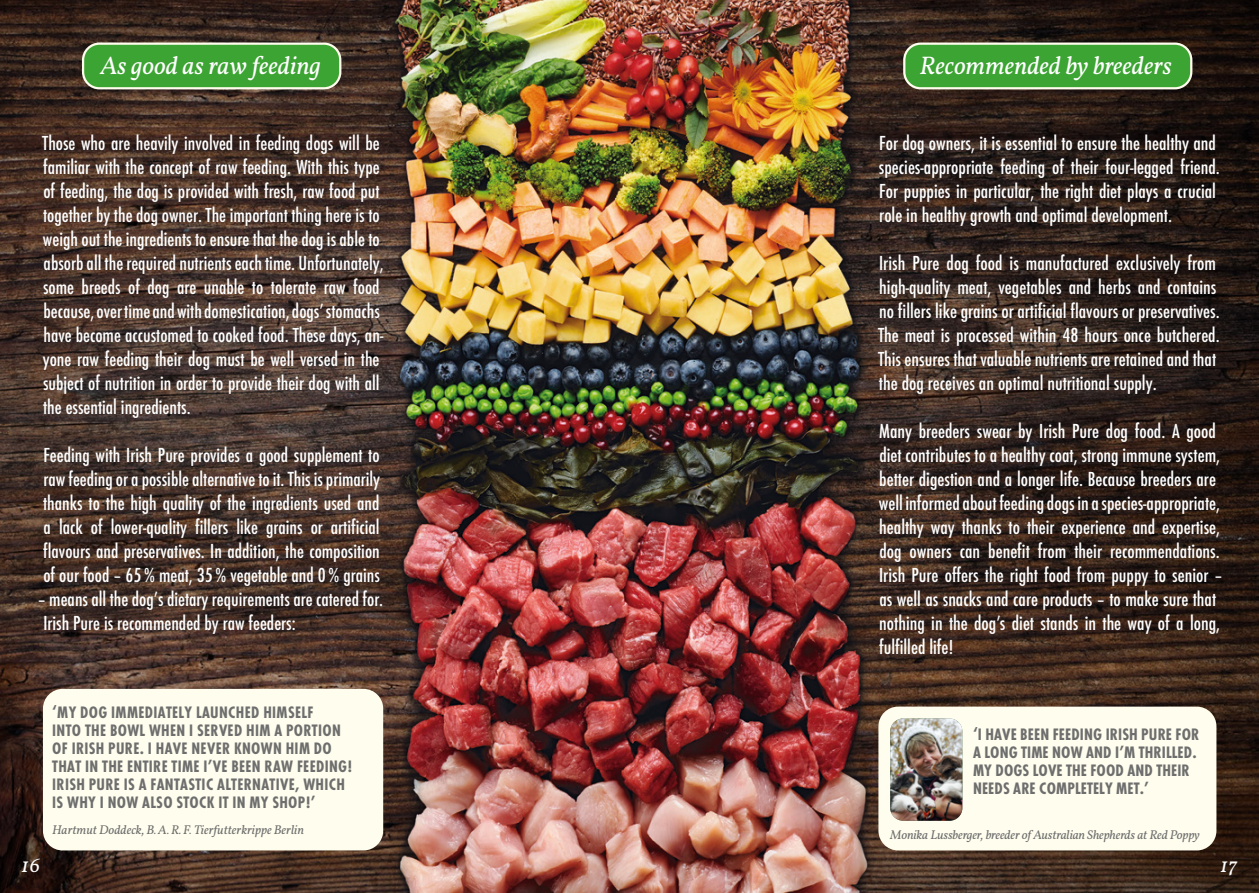
<style>
.page{position:relative;width:1259px;height:893px;background:#fff}
.page>*{position:absolute;margin:0;border:0;box-sizing:border-box;transform-origin:0 0}
.t1{font:italic 25.5px "Vollkorn";color:#fff}
.t2{font:500 condensed 21.15px/24px "Futura T";color:#fff}
.t3{font:italic 21px "Vollkorn";color:#fff}
.t4{font:700 condensed 17.25px/18px "Futura T";letter-spacing:.02em;color:#6e6e6e}
.t5{font:italic 12.75px "Vollkorn";letter-spacing:-.01em;color:#6e6e6e}
</style>
<div class="page">
<img style="left:0;top:0;width:1259px;height:893px">
<img style="left:390px;top:0;width:486px;height:893px">
<div style="left:83px;top:44px;width:257px;height:44px;background:#3ca432;border-radius:16px"></div>
<div style="left:82px;top:43px;width:259px;height:46px;border:2px solid #fffded;border-radius:16px"></div>
<div style="left:43px;top:689px;width:340px;height:161px;background:#fffded;border-radius:20px"></div>
<div style="left:878px;top:707px;width:338px;height:143px;background:#fffded;border-radius:20px"></div>
<img style="left:890px;top:718px;width:72px;height:103px">
<div style="left:904px;top:44px;width:287px;height:44px;background:#3ca432;border-radius:16px"></div>
<div style="left:903px;top:43px;width:289px;height:46px;border:2px solid #fffded;border-radius:16px"></div>
<p class="t1" style="left:100px;top:49px;width:222px">As good as raw feeding</p>
<p class="t2" style="left:42px;top:130px;width:343px">Those who are heavily involved in feeding dogs will be familiar with the concept of raw feeding. With this type of feeding, the dog is provided with fresh, raw food put together by the dog owner. The important thing here is to weigh out the ingredients to ensure that the dog is able to absorb all the required nutrients each time. Unfortunately, some breeds of dog are unable to tolerate raw food because, over time and with domestication, dogs’ stomachs have become accustomed to cooked food. These days, an&shy;yone raw feeding their dog must be well versed in the subject of nutrition in order to provide their dog with all the essential ingredients.</p>
<p class="t2" style="left:43px;top:442px;width:338px;text-align:justify">Feeding with Irish Pure provides a good supplement to raw feeding or a possible alternative to it. This is primarily thanks to the high quality of the ingredients used and a lack of lower-quality fillers like grains or artificial flavours and preservatives. In addition, the composition of our food – 65% meat, 35% vegetable and 0% grains</p>
<p class="t2" style="left:38px;top:586px;width:347px">– means all the dog’s dietary requirements are catered for.<br>Irish Pure is recommended by raw feeders:</p>
<p class="t4" style="left:52px;top:703px;width:302px">‘MY DOG IMMEDIATELY LAUNCHED HIMSELF<br>INTO THE BOWL WHEN I SERVED HIM A PORTION OF IRISH PURE. I HAVE NEVER KNOWN HIM DO THAT IN THE ENTIRE TIME I’VE BEEN RAW FEEDING!<br>IRISH PURE IS A FANTASTIC ALTERNATIVE, WHICH IS WHY I NOW ALSO STOCK IT IN MY SHOP!’</p>
<p class="t1" style="left:919px;top:49px;width:254px">Recommended by breeders</p>
<p class="t2" style="left:879px;top:130px;width:342px">For dog owners, it is essential to ensure the healthy and species-appropriate feeding of their four-legged friend.<br>For puppies in particular, the right diet plays a crucial role in healthy growth and optimal development.</p>
<p class="t2" style="left:878px;top:250px;width:343px">Irish Pure dog food is manufactured exclusively from high-quality meat, vegetables and herbs and contains no fillers like grains or artificial flavours or preservatives.<br>The meat is processed within 48 hours once butchered.<br>This ensures that valuable nutrients are retained and that the dog receives an optimal nutritional supply.</p>
<p class="t2" style="left:878px;top:418px;width:345px">Many breeders swear by Irish Pure dog food. A good diet contributes to a healthy coat, strong immune system, better digestion and a longer life. Because breeders are well informed about feeding dogs in a species-appropriate, healthy way thanks to their experience and expertise, dog owners can benefit from their recommendations.<br>Irish Pure offers the right food from puppy to senior – as well as snacks and care products – to make sure that nothing in the dog’s diet stands in the way of a long, fulfilled life!</p>
<p class="t4" style="left:973px;top:725px;width:228px">‘I HAVE BEEN FEEDING IRISH PURE FOR<br>A LONG TIME NOW AND I’M THRILLED.<br>MY DOGS LOVE THE FOOD AND THEIR<br>NEEDS ARE COMPLETELY MET.’</p>
<p class="t5" style="left:52px;top:822px;width:253px">Hartmut Doddeck, B.A.R.F. Tierfutterkrippe Berlin</p>
<p class="t5" style="left:890px;top:826px;width:311px">Monika Lussberger, breeder of Australian Shepherds at Red Poppy</p>
<p class="t3" style="left:21px;top:851px;width:21px">16</p>
<p class="t3" style="left:1220px;top:851px;width:19px">17</p>
</div>
